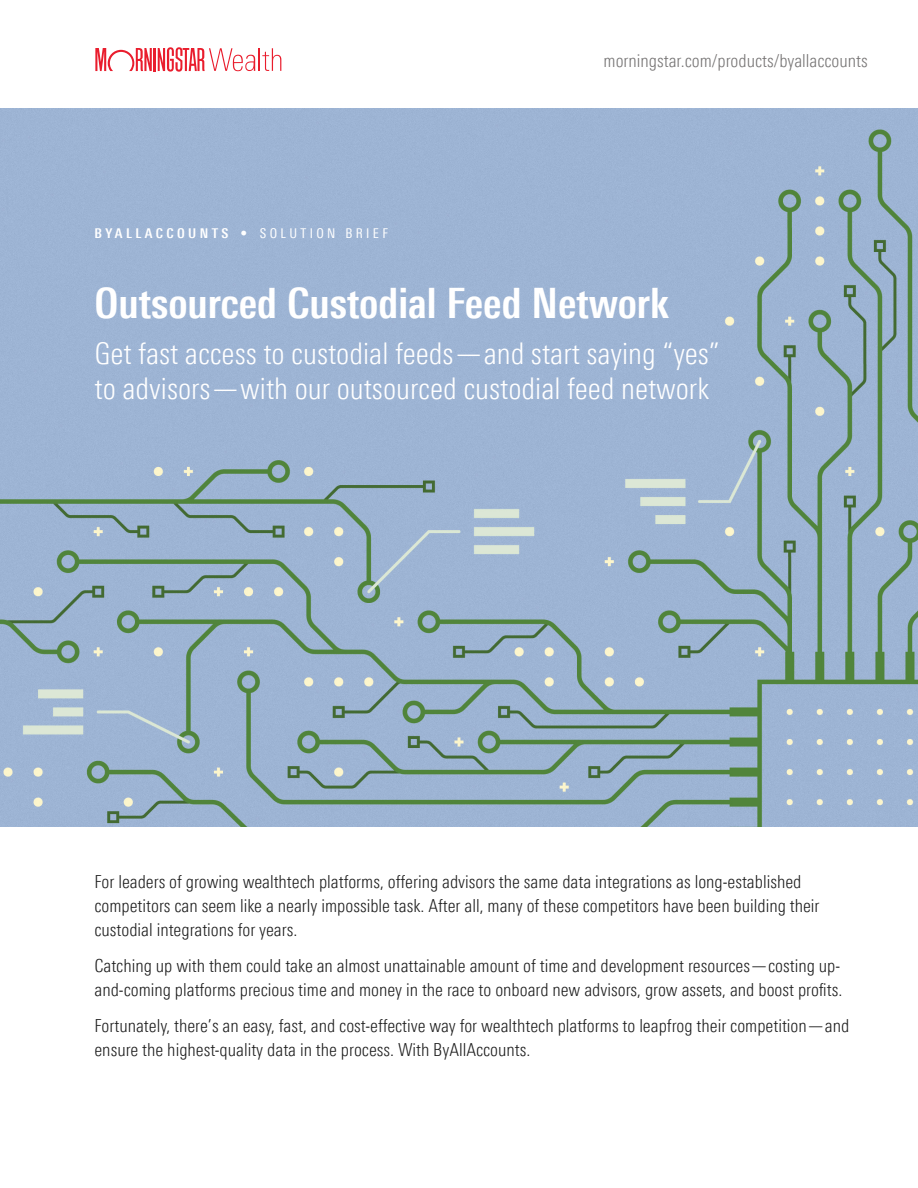
<style>
.page{position:relative;width:918px;height:1188px;background:#fff}
.page>*{position:absolute;margin:0;border:0;box-sizing:border-box;transform-origin:0 0}
.t1{font:700 condensed 42px "Univers Nextfor MORN";color:#fff}
.t2{font:300 condensed 30px/34.5px "Univers Nextfor MORN";color:#fff}
.t3{font:300 condensed 18px/24px "Univers Nextfor MORN";color:#1e1e1e}
.t4{font:300 condensed 18px "Univers Nextfor MORN";color:#767474}
.t5{font:700 condensed 13.5px "Univers Nextfor MORN";letter-spacing:.25em;color:#fff}
.s1{font-weight:400}
</style>
<div class="page">
<hr style="left:154px;top:48px;width:2px;height:23px;background:#e91d2d">
<svg style="left:95px;top:48px;width:57px;height:23px"></svg>
<svg style="left:158px;top:47px;width:123px;height:25px"></svg>
<img style="left:0;top:108px;width:918px;height:718px">
<p class="t5" style="left:94px;top:225px;width:295px">BYALLACCOUNTS • <span class="s1">SOLUTION BRIEF</span></p>
<p class="t4" style="left:604px;top:50px;width:266px">morningstar.com/products/byallaccounts</p>
<h1 class="t1" style="left:94px;top:278px;width:576px">Outsourced Custodial Feed Network</h1>
<h2 class="t2" style="left:94px;top:336px;width:627px">Get fast access to custodial feeds—and start saying “yes” to advisors—with our outsourced custodial feed network</h2>
<p class="t3" style="left:94px;top:870px;width:727px">For leaders of growing wealthtech platforms, offering advisors the same data integrations as long-established competitors can seem like a nearly impossible task. After all, many of these competitors have been building their custodial integrations for years.</p>
<p class="t3" style="left:94px;top:954px;width:749px">Catching up with them could take an almost unattainable amount of time and development resources—costing up&shy;and-coming platforms precious time and money in the race to onboard new advisors, grow assets, and boost profits.</p>
<p class="t3" style="left:94px;top:1014px;width:756px">Fortunately, there’s an easy, fast, and cost-effective way for wealthtech platforms to leapfrog their competition—and ensure the highest-quality data in the process. With ByAllAccounts.</p>
</div>
